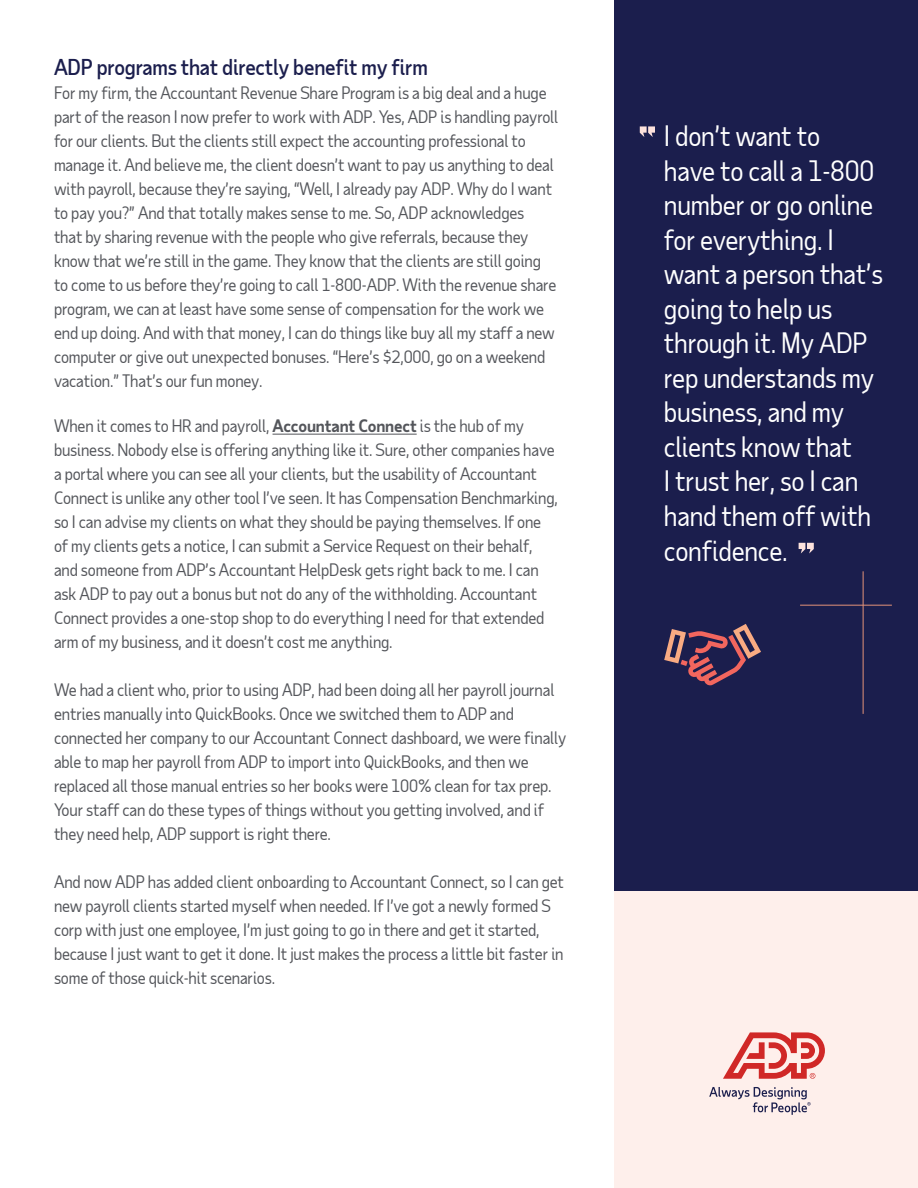
<style>
.page{position:relative;width:918px;height:1188px;background:#fff}
.page>*{position:absolute;margin:0;border:0;box-sizing:border-box;transform-origin:0 0}
.t1{font:27px/34.5px "Taub Sans";letter-spacing:-.01em;color:#fff}
.t2{font:500 21px "Taub Sans";letter-spacing:-.01em;color:#1b1e4d}
.t3{font:16.5px/24px "Taub Sans";letter-spacing:-.01em;color:#54565b}
.s1{font-weight:700}
</style>
<div class="page">
<hr style="left:273px;top:434px;width:144px;height:1px;background:#54565b">
<div style="left:615px;top:0;width:303px;height:891px;background:#1b1e4d"></div>
<div style="left:615px;top:891px;width:303px;height:297px;background:#feefeb"></div>
<svg style="left:799px;top:543px;width:15px;height:11px"></svg>
<svg style="left:640px;top:126px;width:15px;height:11px"></svg>
<hr style="left:800px;top:605px;width:92px;height:1px;background:#e39278">
<hr style="left:863px;top:571px;width:1px;height:143px;background:#e39278">
<svg style="left:709px;top:1087px;width:102px;height:28px"></svg>
<svg style="left:723px;top:1032px;width:102px;height:47px"></svg>
<svg style="left:664px;top:624px;width:97px;height:61px"></svg>
<p class="t2" style="left:54px;top:54px;width:375px">ADP programs that directly benefit my firm</p>
<p class="t3" style="left:54px;top:80px;width:506px">For my firm, the Accountant Revenue Share Program is a big deal and a huge part of the reason I now prefer to work with ADP. Yes, ADP is handling payroll for our clients. But the clients still expect the accounting professional to manage it. And believe me, the client doesn’t want to pay us anything to deal with payroll, because they’re saying, “Well, I already pay ADP. Why do I want to pay you?” And that totally makes sense to me. So, ADP acknowledges<br>that by sharing revenue with the people who give referrals, because they know that we’re still in the game. They know that the clients are still going to come to us before they’re going to call 1-800-ADP. With the revenue share program, we can at least have some sense of compensation for the work we end up doing. And with that money, I can do things like buy all my staff a new computer or give out unexpected bonuses. “Here’s $2,000, go on a weekend vacation.” That’s our fun money.</p>
<p class="t3" style="left:54px;top:414px;width:505px">When it comes to HR and payroll, <span class="s1">Accountant Connect</span> is the hub of my business. Nobody else is offering anything like it. Sure, other companies have a portal where you can see all your clients, but the usability of Accountant Connect is unlike any other tool I’ve seen. It has Compensation Benchmarking, so I can advise my clients on what they should be paying themselves. If one of my clients gets a notice, I can submit a Service Request on their behalf, and someone from ADP’s Accountant HelpDesk gets right back to me. I can ask ADP to pay out a bonus but not do any of the withholding. Accountant Connect provides a one-stop shop to do everything I need for that extended arm of my business, and it doesn’t cost me anything.</p>
<p class="t3" style="left:54px;top:678px;width:514px">We had a client who, prior to using ADP, had been doing all her payroll journal entries manually into QuickBooks. Once we switched them to ADP and connected her company to our Accountant Connect dashboard, we were finally able to map her payroll from ADP to import into QuickBooks, and then we replaced all those manual entries so her books were 100% clean for tax prep.<br>Your staff can do these types of things without you getting involved, and if they need help, ADP support is right there.</p>
<p class="t3" style="left:54px;top:870px;width:512px">And now ADP has added client onboarding to Accountant Connect, so I can get new payroll clients started myself when needed. If I’ve got a newly formed S corp with just one employee, I’m just going to go in there and get it started, because I just want to get it done. It just makes the process a little bit faster in some of those quick-hit scenarios.</p>
<h1 class="t1" style="left:664px;top:119px;width:221px">I don’t want to<br>have to call a 1-800 number or go online for everything. I want a person that’s going to help us through it. My ADP rep understands my business, and my clients know that<br>I trust her, so I can hand them off with confidence.</h1>
</div>
